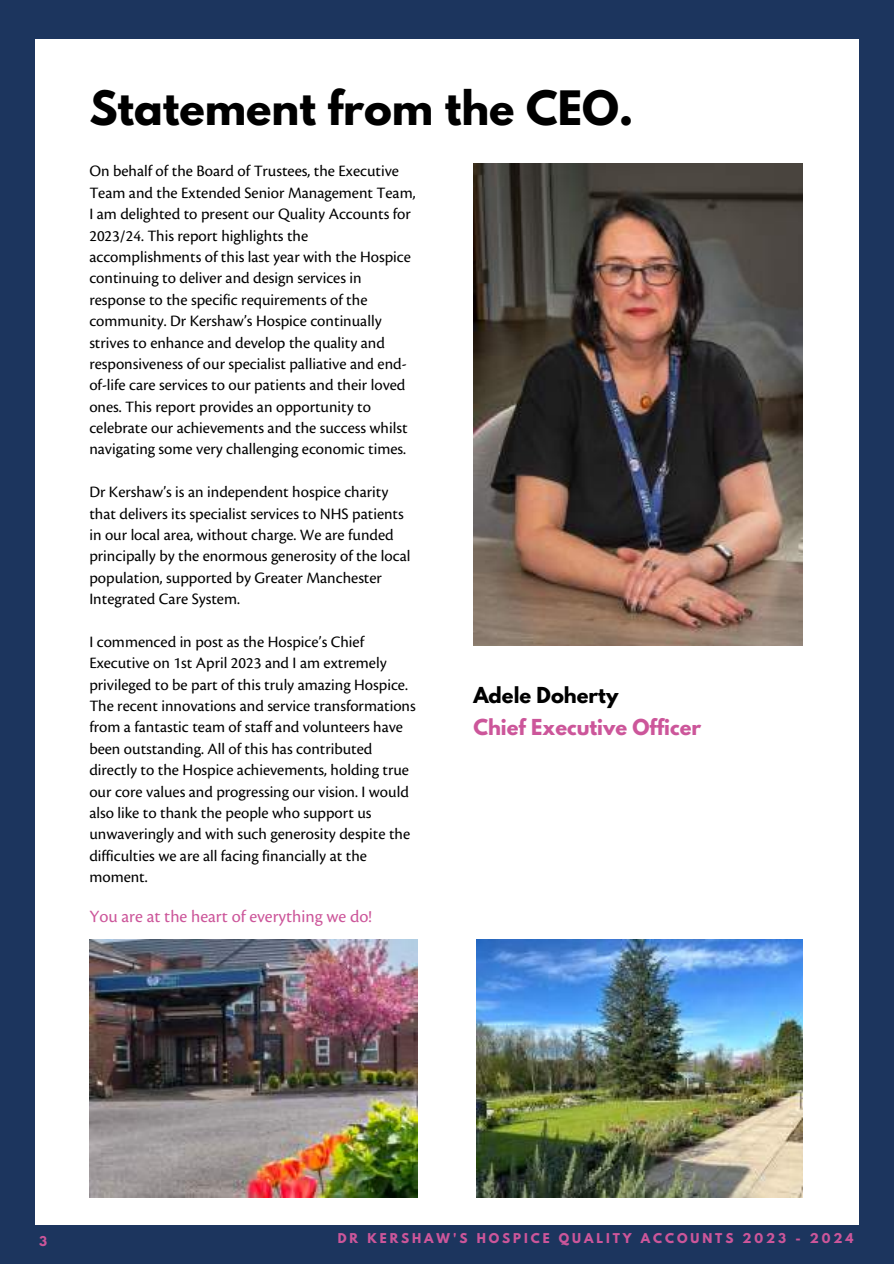
<style>
.page{position:relative;width:894px;height:1264px;background:#fff}
.page>*{position:absolute;margin:0;border:0;box-sizing:border-box;transform-origin:0 0}
.t1{font:700 42px "League Spartan";color:#000}
.t2{font:700 19.5px "League Spartan";color:#cc569a}
.t3{font:700 19.5px "League Spartan";color:#000}
.t4{font:18px "Cronos Pro";color:#cc569a}
.t5{font:16.5px/21.5px "Cronos Pro";color:#000}
.t6{font:700 12px "League Spartan";letter-spacing:.245em;color:#cc569a}
</style>
<div class="page">
<div style="left:0;top:0;width:893px;height:1263px;background:#1c355e"></div>
<div style="left:35px;top:39px;width:823px;height:1185px;background:#fff"></div>
<img style="left:473px;top:164px;width:328px;height:481px">
<img style="left:89px;top:939px;width:329px;height:258px">
<img style="left:476px;top:939px;width:325px;height:258px">
<h1 class="t1" style="left:89px;top:87px;width:545px">Statement from the CEO.</h1>
<p class="t5" style="left:89px;top:161px;width:327px">On behalf of the Board of Trustees, the Executive Team and the Extended Senior Management Team, I am delighted to present our Quality Accounts for 2023/24. This report highlights the accomplishments of this last year with the Hospice continuing to deliver and design services in response to the specific requirements of the community. Dr Kershaw’s Hospice continually strives to enhance and develop the quality and responsiveness of our specialist palliative and end&shy;of-life care services to our patients and their loved ones. This report provides an opportunity to celebrate our achievements and the success whilst navigating some very challenging economic times.</p>
<p class="t5" style="left:89px;top:482px;width:322px">Dr Kershaw’s is an independent hospice charity that delivers its specialist services to NHS patients in our local area, without charge. We are funded principally by the enormous generosity of the local population, supported by Greater Manchester Integrated Care System.</p>
<p class="t5" style="left:89px;top:631px;width:328px">I commenced in post as the Hospice’s Chief Executive on 1st April 2023 and I am extremely privileged to be part of this truly amazing Hospice.<br>The recent innovations and service transformations from a fantastic team of staff and volunteers have been outstanding. All of this has contributed directly to the Hospice achievements, holding true our core values and progressing our vision. I would also like to thank the people who support us unwaveringly and with such generosity despite the difficulties we are all facing financially at the moment.</p>
<p class="t4" style="left:89px;top:908px;width:284px">You are at the heart of everything we do!</p>
<p class="t3" style="left:473px;top:685px;width:146px">Adele Doherty</p>
<p class="t2" style="left:473px;top:717px;width:229px">Chief Executive Officer</p>
<p class="t6" style="left:39px;top:1235px;width:9px">3</p>
<p class="t6" style="left:338px;top:1232px;width:517px">DR KERSHAW'S HOSPICE QUALITY ACCOUNTS 2023 - 2024</p>
</div>
